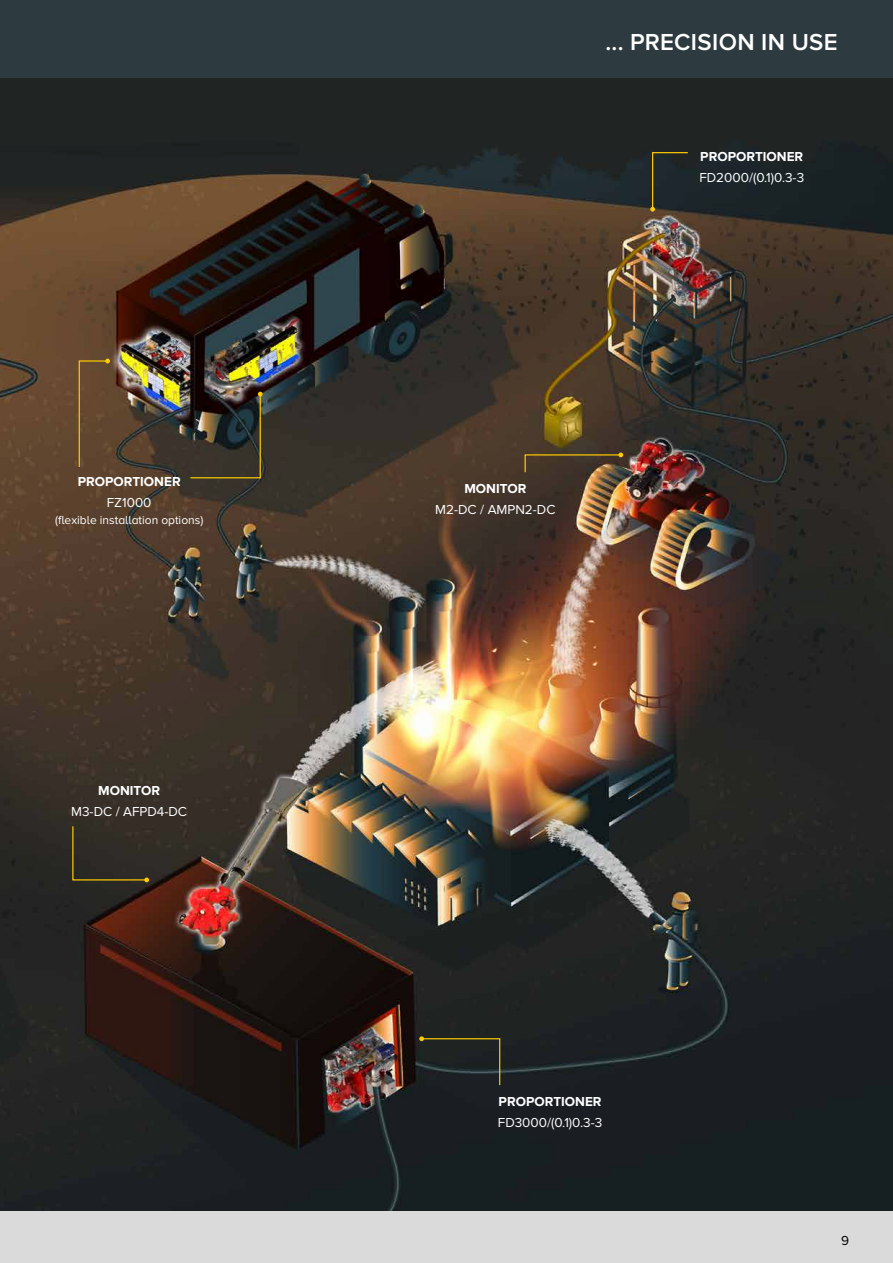
<style>
.page{position:relative;width:893px;height:1263px;background:#fff}
.page>*{position:absolute;margin:0;border:0;box-sizing:border-box;transform-origin:0 0}
.t1{font:600 24px "Proxima Nova";letter-spacing:.015em;color:#fff}
.t2{font:13.5px "Proxima Nova A";color:#fff}
.t3{font:700 13.5px "Proxima Nova A";color:#fff}
.t4{font:13.5px "Proxima Nova";color:#000}
.t5{font:12px "Proxima Nova A";color:#fff}
</style>
<div class="page">
<img style="left:0;top:78px;width:893px;height:1134px">
<svg style="left:78px;top:359px;width:32px;height:109px;background:#6b4d2d"></svg>
<svg style="left:72px;top:825px;width:77px;height:57px;background:#373124"></svg>
<svg style="left:419px;top:1036px;width:82px;height:50px;background:#272a24"></svg>
<svg style="left:524px;top:452px;width:99px;height:21px;background:#574529"></svg>
<svg style="left:650px;top:151px;width:39px;height:61px;background:#2b302a"></svg>
<img style="left:189px;top:392px;width:74px;height:87px">
<div style="left:0;top:0;width:893px;height:78px;background:#2d3b40"></div>
<div style="left:0;top:1212px;width:893px;height:51px;background:#dadada"></div>
<p class="t3" style="left:78px;top:474px;width:105px">PROPORTIONER</p>
<p class="t2" style="left:107px;top:495px;width:46px">FZ1000</p>
<p class="t5" style="left:55px;top:513px;width:150px">(flexible installation options)</p>
<p class="t3" style="left:98px;top:783px;width:63px">MONITOR</p>
<p class="t2" style="left:71px;top:804px;width:117px">M3-DC / AFPD4-DC</p>
<h1 class="t1" style="left:605px;top:28px;width:234px">... PRECISION IN USE</h1>
<p class="t3" style="left:464px;top:480px;width:63px">MONITOR</p>
<p class="t2" style="left:435px;top:502px;width:122px">M2-DC / AMPN2-DC</p>
<p class="t3" style="left:700px;top:148px;width:105px">PROPORTIONER</p>
<p class="t2" style="left:699px;top:169px;width:106px">FD2000/(0.1)0.3-3</p>
<p class="t3" style="left:499px;top:1094px;width:105px">PROPORTIONER</p>
<p class="t2" style="left:498px;top:1115px;width:106px">FD3000/(0.1)0.3-3</p>
<p class="t4" style="left:841px;top:1232px;width:9px">9</p>
</div>
